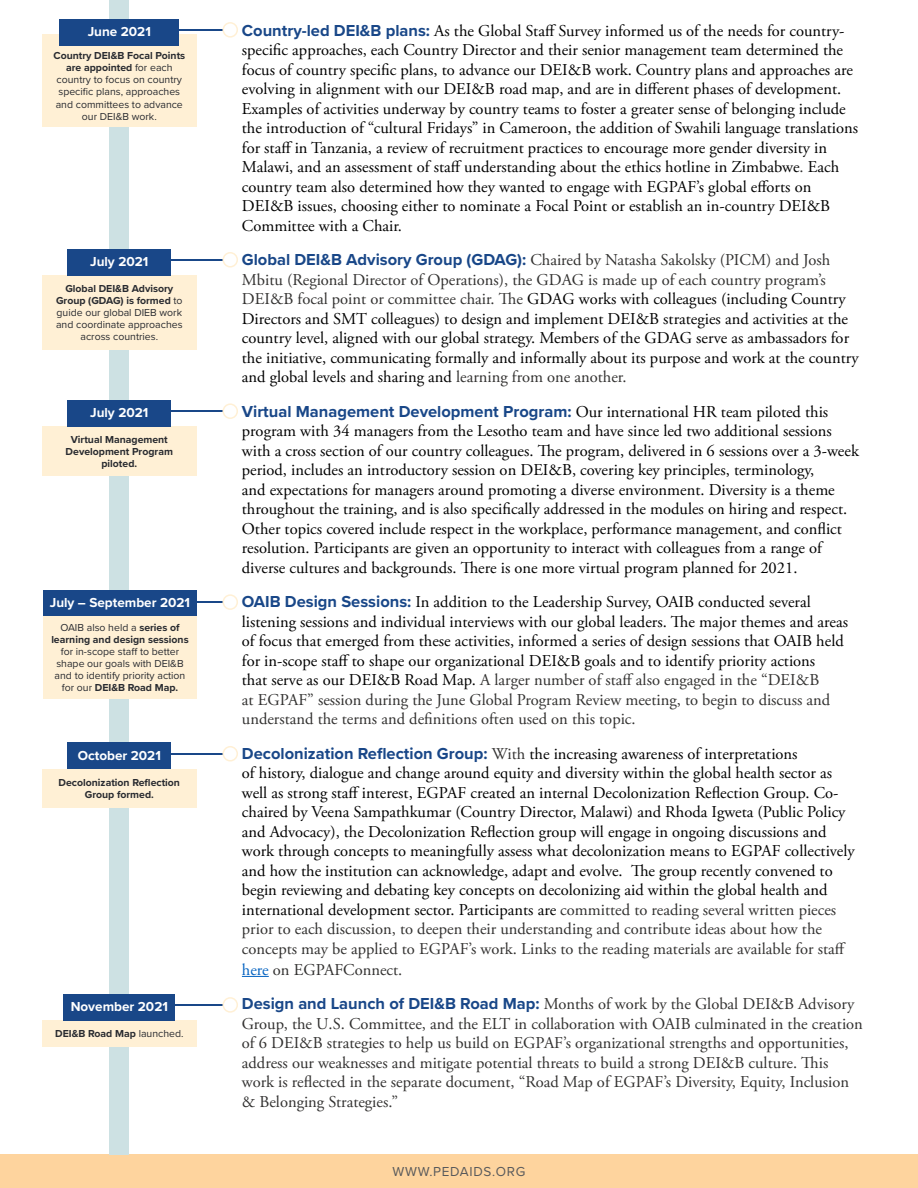
<style>
.page{position:relative;width:918px;height:1188px;background:#fff}
.page>*{position:absolute;margin:0;border:0;box-sizing:border-box;transform-origin:0 0}
.t1{font:16.5px/19.5px "Adobe Garamond Pro";color:#000}
.t2{font:16.5px/19.5px "Adobe Garamond Pro";color:#323130}
.t3{font:700 16.5px "Proxima Nova";color:#194788}
.t4{font:700 13.5px "Proxima Nova";color:#fff}
.t5{font:13.5px "Proxima Nova";letter-spacing:.05em;color:#58595b}
.t6{font:10.5px/12px "Proxima Nova";color:#292b30;text-align:center}
.t7{font:700 10.5px/12.1px "Proxima Nova";color:#292b30;text-align:center}
.s1{font-weight:700}
.s2{font-weight:400}
.s3{font-family:"Proxima Nova";font-weight:700;color:#194788}
.s4{color:#323130}
.s5{font-family:"Adobe Garamond Pro";font-weight:400;color:#000}
.s6{color:#0563c1}
</style>
<div class="page">
<div style="left:0;top:1154px;width:918px;height:34px;background:#fed49e"></div>
<svg style="left:242px;top:976px;width:27px;height:1px"></svg>
<div style="left:110px;top:0;width:19px;height:1154px;background:#cde1e3"></div>
<hr style="left:155px;top:259px;width:81px;height:2px;background:#194788">
<div style="left:223px;top:253px;width:14px;height:14px;background:#fff;border-radius:50%"></div>
<div style="left:222px;top:252px;width:16px;height:16px;border:2px solid #fff0d5;border-radius:50%"></div>
<div style="left:42px;top:275px;width:155px;height:74px;background:#fff0d5"></div>
<div style="left:68px;top:249px;width:103px;height:27px;background:#194788"></div>
<hr style="left:155px;top:411px;width:81px;height:1px;background:#194788">
<div style="left:223px;top:404px;width:14px;height:14px;background:#fff;border-radius:50%"></div>
<div style="left:222px;top:403px;width:16px;height:16px;border:2px solid #fff0d5;border-radius:50%"></div>
<div style="left:42px;top:426px;width:155px;height:50px;background:#fff0d5"></div>
<div style="left:68px;top:400px;width:103px;height:27px;background:#194788"></div>
<hr style="left:155px;top:753px;width:81px;height:2px;background:#194788">
<div style="left:223px;top:747px;width:14px;height:14px;background:#fff;border-radius:50%"></div>
<div style="left:222px;top:746px;width:16px;height:16px;border:2px solid #fff0d5;border-radius:50%"></div>
<div style="left:42px;top:769px;width:155px;height:39px;background:#fff0d5"></div>
<div style="left:68px;top:742px;width:103px;height:28px;background:#194788"></div>
<hr style="left:155px;top:601px;width:81px;height:2px;background:#194788">
<div style="left:223px;top:595px;width:14px;height:14px;background:#fff;border-radius:50%"></div>
<div style="left:222px;top:594px;width:16px;height:16px;border:2px solid #fff0d5;border-radius:50%"></div>
<div style="left:43px;top:590px;width:154px;height:27px;background:#194788"></div>
<div style="left:43px;top:617px;width:154px;height:82px;background:#fff0d5"></div>
<hr style="left:155px;top:1004px;width:81px;height:2px;background:#194788">
<div style="left:223px;top:998px;width:14px;height:14px;background:#fff;border-radius:50%"></div>
<div style="left:222px;top:997px;width:16px;height:16px;border:2px solid #fff0d5;border-radius:50%"></div>
<div style="left:42px;top:1020px;width:155px;height:27px;background:#fff0d5"></div>
<div style="left:64px;top:994px;width:111px;height:27px;background:#194788"></div>
<hr style="left:155px;top:29px;width:81px;height:2px;background:#194788">
<div style="left:223px;top:23px;width:14px;height:14px;background:#fff;border-radius:50%"></div>
<div style="left:222px;top:22px;width:16px;height:16px;border:2px solid #fff0d5;border-radius:50%"></div>
<div style="left:42px;top:35px;width:155px;height:92px;background:#fff0d5"></div>
<div style="left:60px;top:19px;width:119px;height:27px;background:#194788"></div>
<p class="t4" style="left:88px;top:21px;width:65px">June 2021</p>
<p class="t6" style="left:53px;top:49px;width:133px"><span class="s1">Country DEI&amp;B Focal Points are appointed</span> for each country to focus on country specific plans, approaches and committees to advance our DEI&amp;B work.</p>
<p class="t4" style="left:90px;top:251px;width:60px">July 2021</p>
<p class="t6" style="left:56px;top:282px;width:128px"><span class="s1">Global DEI&amp;B Advisory<br>Group (GDAG) is formed</span> to guide our global DIEB work and coordinate approaches across countries.</p>
<p class="t4" style="left:90px;top:403px;width:60px">July 2021</p>
<p class="t7" style="left:66px;top:433px;width:109px">Virtual Management<br>Development Program piloted.</p>
<p class="t4" style="left:50px;top:593px;width:142px">July – September 2021</p>
<p class="t7" style="left:51px;top:621px;width:139px"><span class="s2">OAIB also held a</span> series of learning and design sessions</p>
<p class="t6" style="left:55px;top:645px;width:132px">for in-scope staff to better shape our goals with DEI&amp;B and to identify priority action for our <span class="s1">DEI&amp;B Road Map.</span></p>
<p class="t4" style="left:78px;top:745px;width:85px">October 2021</p>
<p class="t7" style="left:59px;top:776px;width:123px">Decolonization Reflection<br>Group formed.</p>
<p class="t4" style="left:71px;top:997px;width:99px">November 2021</p>
<p class="t7" style="left:55px;top:1027px;width:130px">DEI&amp;B Road Map <span class="s2">launched.</span></p>
<p class="t1" style="left:242px;top:21px;width:618px"><span class="s3">Country-led DEI&amp;B plans:</span> As the Global Staff Survey informed us of the needs for country&shy;specific approaches, each Country Director and their senior management team determined the focus of country specific plans, to advance our DEI&amp;B work. Country plans and approaches are evolving in alignment with our DEI&amp;B road map, and are in different phases of development.<br>Examples of activities underway by country teams to foster a greater sense of belonging include the introduction of “cultural Fridays” in Cameroon, the addition of Swahili language translations for staff in Tanzania, a review of recruitment practices to encourage more gender diversity in Malawi, and an assessment of staff understanding about the ethics hotline in Zimbabwe<span class="s4">.</span> Each country team also determined how they wanted to engage with EGPAF’s global efforts on DEI&amp;B issues, choosing either to nominate a Focal Point or establish an in-country DEI&amp;B Committee with a Chair.</p>
<p class="t1" style="left:242px;top:251px;width:618px"><span class="s3">Global DEI&amp;B Advisory Group (GDAG):</span> <span class="s4">Chaired by Natasha Sakolsky (PICM) and Josh Mbitu (Regional Director of Operations), the GDAG is made up of each country program’s DEI&amp;B focal point or committee chair. The</span> GDAG works with colleagues (including Country Directors and SMT colleagues) to design and implement DEI&amp;B strategies and activities at the country level, aligned with our global strategy. Members of the GDAG serve as ambassadors for the initiative, communicating formally and informally about its purpose and work at the country and global levels and sharing and <span class="s4">learning from one another.</span></p>
<p class="t3" style="left:242px;top:399px;width:588px">Virtual Management Development Program: <span class="s5">Our international HR team piloted this</span></p>
<p class="t1" style="left:242px;top:422px;width:619px">program with 34 managers from the Lesotho team and have since led two additional sessions with a cross section of our country colleagues. The program, delivered in 6 sessions over a 3-week period, includes an introductory session on DEI&amp;B, covering key principles, terminology,<br>and expectations for managers around promoting a diverse environment. Diversity is a theme throughout the training, and is also specifically addressed in the modules on hiring and respect.<br>Other topics covered include respect in the workplace, performance management, and conflict resolution. Participants are given an opportunity to interact with colleagues from a range of diverse cultures and backgrounds. There is one more virtual program planned for 2021.</p>
<p class="t1" style="left:242px;top:593px;width:608px"><span class="s3">OAIB Design Sessions:</span> In addition to the Leadership Survey, OAIB conducted several listening sessions and individual interviews with our global leaders. The major themes and areas of focus that emerged from these activities, informed a series of design sessions that OAIB held for in-scope staff to shape our organizational DEI&amp;B goals and to identify priority actions<br>that serve as our DEI&amp;B Road Map. <span class="s4">A larger number of staff also engaged in the “DEI&amp;B<br>at EGPAF” session during the June Global Program Review meeting, to begin to discuss and understand the terms and definitions often used on this topic.</span></p>
<p class="t1" style="left:242px;top:744px;width:614px"><span class="s3">Decolonization Reflection Group:</span> <span class="s4">With</span> the increasing awareness of interpretations<br>of history, dialogue and change around equity and diversity within the global health sector as well as strong staff interest, EGPAF created an internal Decolonization Reflection Group. Co&shy;chaired by Veena Sampathkumar (Country Director, Malawi) and Rhoda Igweta (Public Policy and Advocacy), the Decolonization Reflection group will engage in ongoing discussions and work through concepts to meaningfully assess what decolonization means to EGPAF collectively and how the institution can acknowledge, adapt and evolve. The group recently convened to begin reviewing and debating key concepts on decolonizing aid within the global health and international development sector. Participants are <span class="s4">committed to reading several written pieces prior to each discussion, to deepen their understanding and contribute ideas about how the concepts may be applied to EGPAF’s work. Links to the reading materials are available for staff</span></p>
<p class="t2" style="left:242px;top:953px;width:614px;line-height:34.5px"><span class="s6">here</span> on EGPAFConnect.<br><span class="s3">Design and Launch of DEI&amp;B Road Map:</span> Months of work by the Global DEI&amp;B Advisory</p>
<p class="t2" style="left:242px;top:1015px;width:623px">Group, the U.S. Committee, and the ELT in collaboration with OAIB culminated in the creation of 6 DEI&amp;B strategies to help us build on EGPAF’s organizational strengths and opportunities, address our weaknesses and mitigate potential threats to build a strong DEI&amp;B culture. This work is reflected in the separate document, “Road Map of EGPAF’s Diversity, Equity, Inclusion &amp; Belonging Strategies.”</p>
<p class="t5" style="left:393px;top:1162px;width:134px">WWW.PEDAIDS.ORG</p>
</div>
